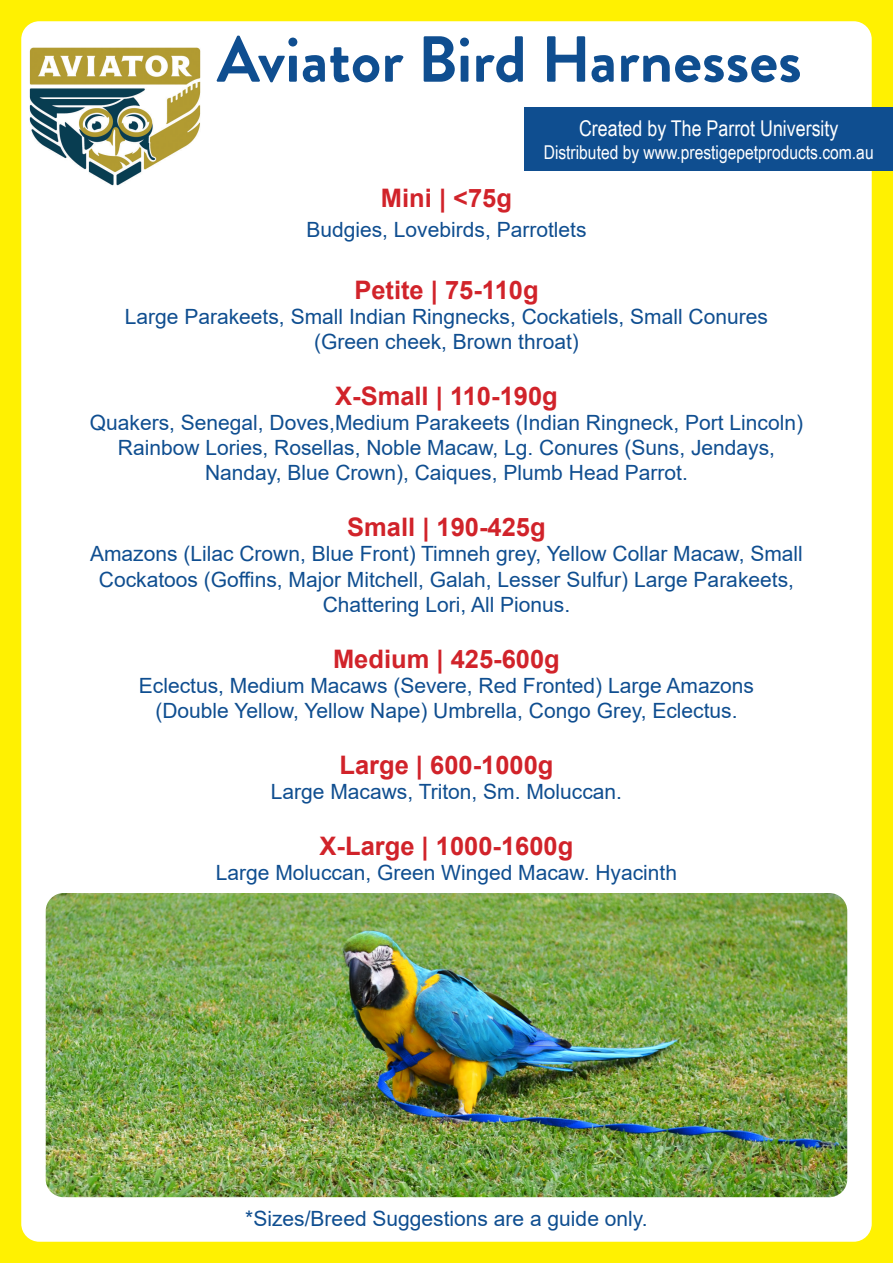
<style>
.page{position:relative;width:893px;height:1263px;background:#fff101}
.page>*{position:absolute;margin:0;border:0;box-sizing:border-box;transform-origin:0 0}
.BRAND_HEADING{font:700 64.95px "Brandon Grotesque";color:#0f4e90}
.t1{font:700 25.5px "Arial";color:#d1232a}
.BRAND_HEADING-2{font:21.75px "Arial Narrow";color:#fff}
.t2{font:21px/25.2px "Arial";color:#0f4e90;text-align:center}
.BRAND_HEADING-3{font:19.05px "Arial Narrow";color:#fff}
</style>
<div class="page">
<div style="left:21px;top:21px;width:851px;height:1221px;background:#fff;border-radius:18px"></div>
<div style="left:524px;top:108px;width:369px;height:63px;background:#0f4e90"></div>
<img style="left:46px;top:893px;width:801px;height:304px">
<img style="left:29px;top:47px;width:172px;height:139px">
<p class="BRAND_HEADING" style="left:217px;top:14px;width:586px">Aviator Bird Harnesses</p>
<p class="BRAND_HEADING-2" style="left:579px;top:112px;width:261px">Created by The Parrot University</p>
<p class="BRAND_HEADING-3" style="left:544px;top:138px;width:331px">Distributed by www.prestigepetproducts.com.au</p>
<p class="t1" style="left:381px;top:180px;width:133px">Mini | &lt;75g</p>
<p class="t2" style="left:306px;top:217px;width:282px">Budgies, Lovebirds, Parrotlets</p>
<p class="t1" style="left:354px;top:272px;width:186px">Petite | 75-110g</p>
<p class="t2" style="left:125px;top:304px;width:645px">Large Parakeets, Small Indian Ringnecks, Cockatiels, Small Conures</p>
<p class="t2" style="left:314px;top:329px;width:266px">(Green cheek, Brown throat)</p>
<p class="t1" style="left:335px;top:378px;width:224px">X-Small | 110-190g</p>
<p class="t2" style="left:90px;top:410px;width:715px">Quakers, Senegal, Doves,Medium Parakeets (Indian Ringneck, Port Lincoln)<br>Rainbow Lories, Rosellas, Noble Macaw, Lg. Conures (Suns, Jendays,<br>Nanday, Blue Crown), Caiques, Plumb Head Parrot.</p>
<p class="t1" style="left:347px;top:509px;width:200px">Small | 190-425g</p>
<p class="t2" style="left:90px;top:541px;width:714px">Amazons (Lilac Crown, Blue Front) Timneh grey, Yellow Collar Macaw, Small<br>Cockatoos (Goffins, Major Mitchell, Galah, Lesser Sulfur) Large Parakeets,<br>Chattering Lori, All Pionus.</p>
<p class="t1" style="left:333px;top:641px;width:228px">Medium | 425-600g</p>
<p class="t2" style="left:139px;top:673px;width:617px">Eclectus, Medium Macaws (Severe, Red Fronted) Large Amazons</p>
<p class="t2" style="left:155px;top:698px;width:584px">(Double Yellow, Yellow Nape) Umbrella, Congo Grey, Eclectus.</p>
<p class="t1" style="left:339px;top:747px;width:216px">Large | 600-1000g</p>
<p class="t2" style="left:271px;top:779px;width:353px">Large Macaws, Triton, Sm. Moluccan.</p>
<p class="t1" style="left:320px;top:828px;width:255px">X-Large | 1000-1600g</p>
<p class="t2" style="left:216px;top:860px;width:463px">Large Moluccan, Green Winged Macaw. Hyacinth</p>
<p class="t2" style="left:245px;top:1206px;width:404px">*Sizes/Breed Suggestions are a guide only.</p>
</div>
